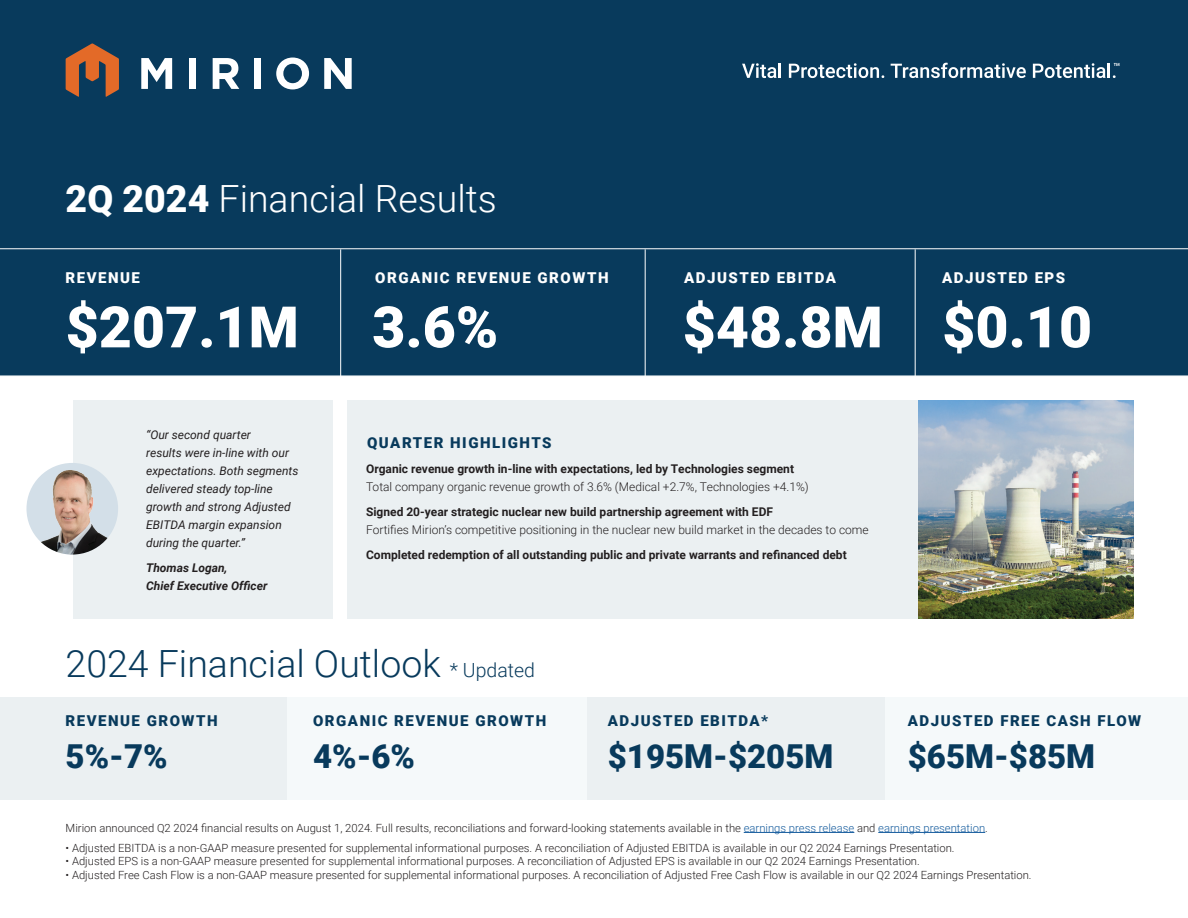
<style>
.page{position:relative;width:1188px;height:918px;background:#fff}
.page>*{position:absolute;margin:0;border:0;box-sizing:border-box;transform-origin:0 0}
.t1{font:900 57.3px "Roboto";color:#fff}
.t2{font:300 37.5px "Roboto";color:#083a5c}
.t3{font:300 37.5px "Roboto";color:#fff}
.t4{font:900 33px "Roboto";color:#083a5c}
.t5{font:900 15px "Roboto";letter-spacing:.1em;color:#083a5c}
.t6{font:900 15px "Roboto";letter-spacing:.1em;color:#fff}
.t7{font:700 12px "Roboto";color:#231f20}
.t8{font:300 12px "Roboto";color:#231f20}
.t9{font:italic 12px/18px "Roboto";color:#231f20}
.t10{font:italic 700 12px/18px "Roboto";color:#231f20}
.t11{font:300 11.25px "Roboto";color:#231f20}
.s1{font-weight:900}
.s2{font-size:19.5px}
.s3{color:#175d9e}
</style>
<div class="page">
<div style="left:0;top:0;width:1188px;height:376px;background:#083a5c"></div>
<div style="left:0;top:697px;width:291px;height:103px;background:#ebf0f2"></div>
<div style="left:288px;top:697px;width:302px;height:103px;background:#f5f9fa"></div>
<div style="left:587px;top:697px;width:302px;height:103px;background:#ebf0f2"></div>
<div style="left:886px;top:697px;width:302px;height:103px;background:#f5f9fa"></div>
<hr style="left:744px;top:832px;width:110px;height:1px;background:#175d9e">
<hr style="left:878px;top:832px;width:107px;height:1px;background:#175d9e">
<hr style="left:340px;top:249px;width:1px;height:137px;background:#fff">
<hr style="left:645px;top:249px;width:1px;height:137px;background:#fff">
<hr style="left:915px;top:249px;width:1px;height:137px;background:#fff">
<hr style="left:0;top:248px;width:1188px;height:1px;background:#fff">
<svg style="left:66px;top:43px;width:53px;height:54px;background:#86553d"></svg>
<svg style="left:141px;top:58px;width:31px;height:31px"></svg>
<div style="left:189px;top:58px;width:7px;height:31px;background:#fff"></div>
<svg style="left:213px;top:58px;width:26px;height:31px"></svg>
<div style="left:254px;top:58px;width:7px;height:31px;background:#fff"></div>
<svg style="left:276px;top:58px;width:33px;height:31px"></svg>
<svg style="left:324px;top:58px;width:28px;height:31px"></svg>
<svg style="left:742px;top:63px;width:39px;height:15px"></svg>
<svg style="left:789px;top:63px;width:95px;height:15px"></svg>
<svg style="left:891px;top:63px;width:135px;height:15px"></svg>
<svg style="left:1033px;top:63px;width:86px;height:15px"></svg>
<img style="left:918px;top:400px;width:216px;height:219px">
<div style="left:348px;top:400px;width:570px;height:219px;background:#ebf0f2"></div>
<div style="left:73px;top:400px;width:260px;height:219px;background:#ebf0f2"></div>
<img style="left:26px;top:465px;width:92px;height:90px">
<h2 class="t3" style="left:66px;top:172px;width:433px"><span class="s1">2Q 2024</span> Financial Results</h2>
<h3 class="t6" style="left:66px;top:267px;width:76px">REVENUE</h3>
<h1 class="t1" style="left:66px;top:287px;width:235px">$207.1M</h1>
<h3 class="t6" style="left:375px;top:267px;width:235px">ORGANIC REVENUE GROWTH</h3>
<h1 class="t1" style="left:372px;top:287px;width:128px">3.6%</h1>
<h3 class="t6" style="left:684px;top:267px;width:153px">ADJUSTED EBITDA</h3>
<h1 class="t1" style="left:683px;top:287px;width:411px">$48.8M $0.10</h1>
<h3 class="t6" style="left:942px;top:267px;width:125px">ADJUSTED EPS</h3>
<p class="t9" style="left:146px;top:425px;width:154px">“Our second quarter<br>results were in-line with our expectations. Both segments delivered steady top-line growth and strong Adjusted<br>EBITDA margin expansion during the quarter.”</p>
<p class="t10" style="left:146px;top:558px;width:123px">Thomas Logan,<br>Chief Executive Officer</p>
<h3 class="t5" style="left:367px;top:432px;width:186px">QUARTER HIGHLIGHTS</h3>
<p class="t7" style="left:366px;top:461px;width:430px">Organic revenue growth in-line with expectations, led by Technologies segment</p>
<p class="t8" style="left:366px;top:479px;width:444px">Total company organic revenue growth of 3.6% (Medical +2.7%, Technologies +4.1%)</p>
<p class="t7" style="left:366px;top:503px;width:409px">Signed 20-year strategic nuclear new build partnership agreement with EDF</p>
<p class="t8" style="left:366px;top:521px;width:504px">Fortifies Mirion’s competitive positioning in the nuclear new build market in the decades to come</p>
<p class="t7" style="left:366px;top:546px;width:482px">Completed redemption of all outstanding public and private warrants and refinanced debt</p>
<h2 class="t2" style="left:66px;top:637px;width:471px">2024 Financial Outlook <span class="s2">* Updated</span></h2>
<h3 class="t5" style="left:66px;top:710px;width:154px">REVENUE GROWTH</h3>
<h3 class="t4" style="left:66px;top:734px;width:104px">5%-7%</h3>
<h3 class="t5" style="left:313px;top:710px;width:235px">ORGANIC REVENUE GROWTH</h3>
<h3 class="t4" style="left:313px;top:734px;width:104px">4%-6%</h3>
<h3 class="t5" style="left:608px;top:710px;width:162px">ADJUSTED EBITDA*</h3>
<h3 class="t4" style="left:608px;top:734px;width:227px">$195M-$205M</h3>
<h3 class="t4" style="left:908px;top:734px;width:189px">$65M-$85M</h3>
<h3 class="t5" style="left:908px;top:710px;width:235px">ADJUSTED FREE CASH FLOW</h3>
<p class="t11" style="left:66px;top:820px;width:924px">Mirion announced Q2 2024 financial results on August 1, 2024. Full results, reconciliations and forward-looking statements available in the <span class="s3">earnings press release</span> and <span class="s3">earnings presentation</span>.</p>
<p class="t11" style="left:66px;top:840px;width:891px">• Adjusted EBITDA is a non-GAAP measure presented for supplemental informational purposes. A reconciliation of Adjusted EBITDA is available in our Q2 2024 Earnings Presentation.</p>
<p class="t11" style="left:66px;top:853px;width:856px">• Adjusted EPS is a non-GAAP measure presented for supplemental informational purposes. A reconciliation of Adjusted EPS is available in our Q2 2024 Earnings Presentation.</p>
<p class="t11" style="left:66px;top:867px;width:968px">• Adjusted Free Cash Flow is a non-GAAP measure presented for supplemental informational purposes. A reconciliation of Adjusted Free Cash Flow is available in our Q2 2024 Earnings Presentation.</p>
</div>
